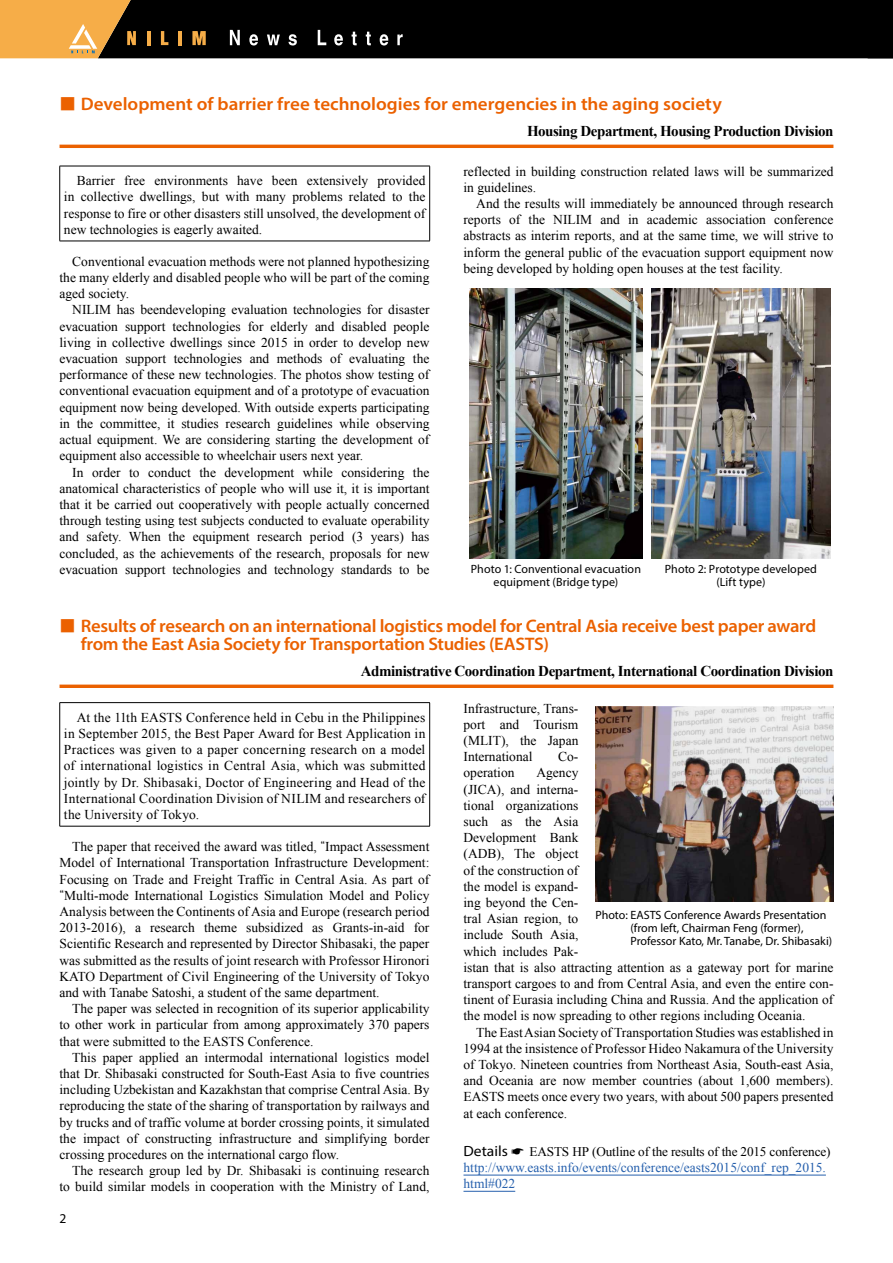
<style>
.page{position:relative;width:893px;height:1263px;background:#fff}
.page>*{position:absolute;margin:0;border:0;box-sizing:border-box;transform-origin:0 0}
.t1{font:600 18.15px/18px "Myriad Pro";letter-spacing:-.015em;color:#eb6100}
.t2{font:600 18.15px "Myriad Pro";letter-spacing:-.015em;color:#eb6100;scale:1.05 1}
.t3{font:700 15px "Times New Roman";letter-spacing:-.03em;color:#000}
.t4{font:14.85px "Myriad Pro";color:#000;scale:1.05 1}
.t5{font:13.5px/16.2px "Times New Roman";color:#000;text-align:justify}
.t6{font:13.5px/16.2px "Times New Roman";color:#2660ad}
.t7{font:13.5px "Myriad Pro";color:#000}
.t8{font:13.2px "Times New Roman";letter-spacing:-.01em;color:#000}
.t9{font:12px/13.2px "Myriad Pro";color:#000;text-align:center}
.s1{font-family:"Koz Go Pro";font-weight:700;font-size:16.5px}
.s2{font-family:"Koz Min Pro"}
</style>
<div class="page">
<div style="left:138px;top:0;width:730px;height:58px;background:#000"></div>
<hr style="left:147px;top:31px;width:3px;height:14px;background:#f6ad48">
<svg style="left:161px;top:31px;width:7px;height:14px"></svg>
<hr style="left:178px;top:31px;width:4px;height:14px;background:#f6ad48">
<svg style="left:192px;top:31px;width:14px;height:14px"></svg>
<svg style="left:230px;top:30px;width:10px;height:15px"></svg>
<svg style="left:249px;top:34px;width:9px;height:12px"></svg>
<svg style="left:267px;top:35px;width:13px;height:10px"></svg>
<svg style="left:289px;top:34px;width:8px;height:12px"></svg>
<svg style="left:318px;top:30px;width:8px;height:15px"></svg>
<svg style="left:334px;top:34px;width:9px;height:12px"></svg>
<svg style="left:352px;top:32px;width:5px;height:13px"></svg>
<svg style="left:366px;top:32px;width:5px;height:13px"></svg>
<svg style="left:380px;top:34px;width:8px;height:12px"></svg>
<svg style="left:397px;top:34px;width:6px;height:11px"></svg>
<svg style="left:0;top:0;width:138px;height:58px;background:#cf9442"></svg>
<div style="left:868px;top:0;width:25px;height:58px;background:#000"></div>
<hr style="left:60px;top:145px;width:773px;height:3px;background:#eb6100">
<hr style="left:60px;top:166px;width:370px;height:1px;background:#000">
<hr style="left:59px;top:166px;width:1px;height:75px;background:#000">
<hr style="left:429px;top:166px;width:1px;height:75px;background:#000">
<hr style="left:60px;top:241px;width:370px;height:1px;background:#000">
<img style="left:470px;top:289px;width:172px;height:270px">
<img style="left:652px;top:289px;width:178px;height:270px">
<hr style="left:60px;top:685px;width:773px;height:3px;background:#eb6100">
<hr style="left:60px;top:702px;width:370px;height:1px;background:#000">
<hr style="left:59px;top:703px;width:1px;height:123px;background:#000">
<hr style="left:429px;top:703px;width:1px;height:123px;background:#000">
<hr style="left:60px;top:826px;width:370px;height:1px;background:#000">
<hr style="left:463px;top:1175px;width:363px;height:1px;background:#2660ad">
<hr style="left:463px;top:1191px;width:52px;height:1px;background:#2660ad">
<img style="left:595px;top:706px;width:238px;height:195px">
<h1 class="t2" style="left:60px;top:93px;width:632px"><span class="s1">■</span> Development of barrier free technologies for emergencies in the aging society</h1>
<p class="t3" style="left:527px;top:121px;width:308px">Housing Department, Housing Production Division</p>
<p class="t5" style="left:64px;top:172px;width:363px;text-indent:13px">Barrier free environments have been extensively provided in collective dwellings, but with many problems related to the response to fire or other disasters still unsolved, the development of new technologies is eagerly awaited.</p>
<p class="t5" style="left:60px;top:253px;width:371px;text-indent:13px">Conventional evacuation methods were not planned hypothesizing the many elderly and disabled people who will be part of the coming aged society.</p>
<p class="t5" style="left:60px;top:302px;width:371px;text-indent:13px">NILIM has beendeveloping evaluation technologies for disaster evacuation support technologies for elderly and disabled people living in collective dwellings since 2015 in order to develop new evacuation support technologies and methods of evaluating the performance of these new technologies. The photos show testing of conventional evacuation equipment and of a prototype of evacuation equipment now being developed. With outside experts participating in the committee, it studies research guidelines while observing actual equipment. We are considering starting the development of equipment also accessible to wheelchair users next year.</p>
<p class="t5" style="left:60px;top:464px;width:371px;text-indent:13px">In order to conduct the development while considering the anatomical characteristics of people who will use it, it is important that it be carried out cooperatively with people actually concerned through testing using test subjects conducted to evaluate operability and safety. When the equipment research period (3 years) has concluded, as the achievements of the research, proposals for new evacuation support technologies and technology standards to be</p>
<p class="t5" style="left:463px;top:163px;width:371px">reflected in building construction related laws will be summarized in guidelines.</p>
<p class="t5" style="left:463px;top:195px;width:371px;text-indent:13px">And the results will immediately be announced through research reports of the NILIM and in academic association conference abstracts as interim reports, and at the same time, we will strive to inform the general public of the evacuation support equipment now being developed by holding open houses at the test facility.</p>
<p class="t9" style="left:471px;top:562px;width:172px">Photo 1: Conventional evacuation equipment (Bridge type)</p>
<p class="t9" style="left:665px;top:562px;width:154px">Photo 2: Prototype developed (Lift type)</p>
<h1 class="t1" style="left:81px;top:617px;width:737px;text-indent:-21px"><span class="s1">■</span> Results of research on an international logistics model for Central Asia receive best paper award from the East Asia Society for Transportation Studies (EASTS)</h1>
<p class="t3" style="left:361px;top:661px;width:474px">Administrative Coordination Department, International Coordination Division</p>
<p class="t5" style="left:64px;top:709px;width:363px;text-indent:13px">At the 11th EASTS Conference held in Cebu in the Philippines in September 2015, the Best Paper Award for Best Application in Practices was given to a paper concerning research on a model of international logistics in Central Asia, which was submitted jointly by Dr. Shibasaki, Doctor of Engineering and Head of the International Coordination Division of NILIM and researchers of the University of Tokyo.</p>
<p class="t5" style="left:60px;top:838px;width:371px;text-indent:13px">The paper that received the award was titled, <span class="s2">“</span>Impact Assessment Model of International Transportation Infrastructure Development:<br>Focusing on Trade and Freight Traffic in Central Asia. As part of <span class="s2">“</span>Multi-mode International Logistics Simulation Model and Policy Analysis between the Continents of Asia and Europe (research period 2013-2016), a research theme subsidized as Grants-in-aid for Scientific Research and represented by Director Shibasaki, the paper was submitted as the results of joint research with Professor Hironori KATO Department of Civil Engineering of the University of Tokyo and with Tanabe Satoshi, a student of the same department.</p>
<p class="t5" style="left:60px;top:1000px;width:371px;text-indent:13px">The paper was selected in recognition of its superior applicability to other work in particular from among approximately 370 papers that were submitted to the EASTS Conference.</p>
<p class="t5" style="left:60px;top:1049px;width:371px;text-indent:13px">This paper applied an intermodal international logistics model that Dr. Shibasaki constructed for South-East Asia to five countries including Uzbekistan and Kazakhstan that comprise Central Asia. By reproducing the state of the sharing of transportation by railways and by trucks and of traffic volume at border crossing points, it simulated the impact of constructing infrastructure and simplifying border crossing procedures on the international cargo flow.</p>
<p class="t5" style="left:60px;top:1162px;width:371px;text-align:right">The research group led by Dr. Shibasaki is continuing research to build similar models in cooperation with the Ministry of Land,</p>
<p class="t5" style="left:463px;top:700px;width:116px">Infrastructure, Trans&shy;port and Tourism (MLIT), the Japan International</p>
<p class="t5" style="left:558px;top:748px;width:22px">Co-</p>
<p class="t5" style="left:463px;top:765px;width:52px">operation</p>
<p class="t5" style="left:463px;top:765px;width:371px;text-align:left;text-indent:73px">Agency<br>(JICA), and interna-<br>tional organizations<br>such as the Asia<br>Development Bank<br>(ADB), The object<br>of the construction of<br>the model is expand-<br>ing beyond the Cen-<br>tral Asian region, to<br>include South Asia,<br>which includes Pak-<br>istan that is also attracting attention as a gateway port for marine transport cargoes to and from Central Asia, and even the entire con&shy;tinent of Eurasia including China and Russia. And the application of the model is now spreading to other regions including Oceania.</p>
<p class="t5" style="left:463px;top:1024px;width:371px;text-indent:13px">The East Asian Society of Transportation Studies was established in 1994 at the insistence of Professor Hideo Nakamura of the University of Tokyo. Nineteen countries from Northeast Asia, South-east Asia, and Oceania are now member countries (about 1,600 members).<br>EASTS meets once every two years, with about 500 papers presented at each conference.</p>
<p class="t4" style="left:463px;top:1142px;width:44px">Details</p>
<p class="t8" style="left:529px;top:1142px;width:303px">EASTS HP (Outline of the results of the 2015 conference)</p>
<p class="t6" style="left:463px;top:1159px;width:364px">http://www.easts.info/events/conference/easts2015/conf_rep_2015. html#022</p>
<p class="t9" style="left:630px;top:908px;width:203px;text-align:left;text-indent:-35px">Photo: EASTS Conference Awards Presentation (from left, Chairman Feng (former),<br>Professor Kato, Mr. Tanabe, Dr. Shibasaki)</p>
<p class="t7" style="left:60px;top:1210px;width:8px">2</p>
</div>
